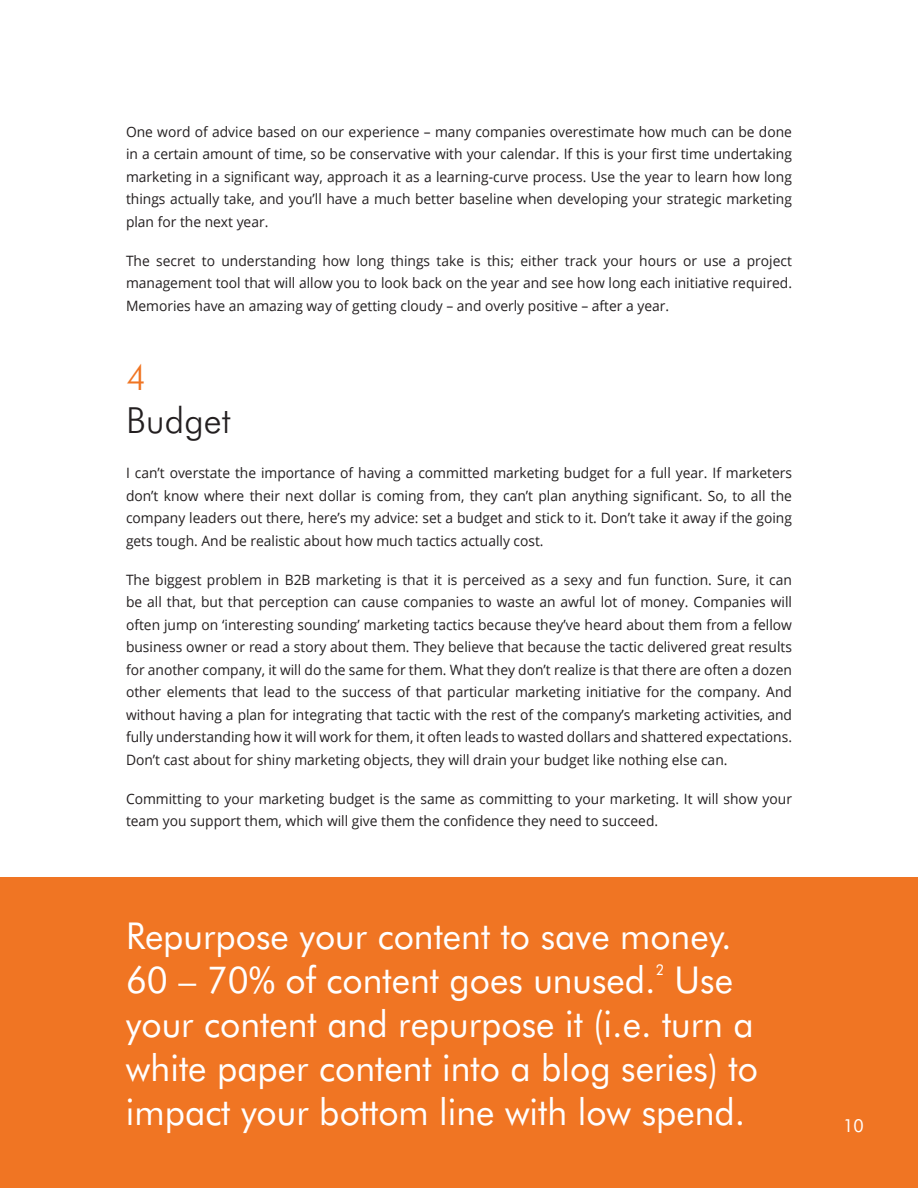
<style>
.page{position:relative;width:918px;height:1188px;background:#fff}
.page>*{position:absolute;margin:0;border:0;box-sizing:border-box;transform-origin:0 0}
.t1{font:37.05px/44.1px "Futura BT";color:#fff;scale:.96 1}
.t2{font:300 36px "Futura BT";color:#231f20}
.t3{font:300 36px "Futura BT";color:#f07523}
.t4{font:18px "Futura BT";color:#fff}
.t5{font:14.85px "Futura BT";color:#fff;scale:.96 1}
.t6{font:14.25px/22.5px "Open Sans";color:#231f20;text-align:justify}
</style>
<div class="page">
<div style="left:0;top:878px;width:918px;height:310px;background:#f07523"></div>
<p class="t6" style="left:126px;top:120px;width:668px">One word of advice based on our experience – many companies overestimate how much can be done in a certain amount of time, so be conservative with your calendar. If this is your first time undertaking marketing in a significant way, approach it as a learning-curve process. Use the year to learn how long things actually take, and you’ll have a much better baseline when developing your strategic marketing plan for the next year.</p>
<p class="t6" style="left:126px;top:249px;width:668px">The secret to understanding how long things take is this; either track your hours or use a project management tool that will allow you to look back on the year and see how long each initiative required.<br>Memories have an amazing way of getting cloudy – and overly positive – after a year.</p>
<h2 class="t3" style="left:126px;top:355px;width:22px">4</h2>
<h2 class="t2" style="left:126px;top:399px;width:106px">Budget</h2>
<p class="t6" style="left:126px;top:462px;width:668px">I can’t overstate the importance of having a committed marketing budget for a full year. If marketers don’t know where their next dollar is coming from, they can’t plan anything significant. So, to all the company leaders out there, here’s my advice: set a budget and stick to it. Don’t take it away if the going gets tough. And be realistic about how much tactics actually cost.</p>
<p class="t6" style="left:126px;top:568px;width:668px">The biggest problem in B2B marketing is that it is perceived as a sexy and fun function. Sure, it can be all that, but that perception can cause companies to waste an awful lot of money. Companies will often jump on ‘interesting sounding’ marketing tactics because they’ve heard about them from a fellow business owner or read a story about them. They believe that because the tactic delivered great results for another company, it will do the same for them. What they don’t realize is that there are often a dozen other elements that lead to the success of that particular marketing initiative for the company. And without having a plan for integrating that tactic with the rest of the company’s marketing activities, and fully understanding how it will work for them, it often leads to wasted dollars and shattered expectations.<br>Don’t cast about for shiny marketing objects, they will drain your budget like nothing else can.</p>
<p class="t6" style="left:126px;top:787px;width:668px">Committing to your marketing budget is the same as committing to your marketing. It will show your team you support them, which will give them the confidence they need to succeed.</p>
<h1 class="t1" style="left:126px;top:913px;width:632px">Repurpose your content to save money.<br>60 – 70% of content goes unused.</h1>
<p class="t5" style="left:656px;top:961px;width:10px">2</p>
<h1 class="t1" style="left:126px;top:957px;width:660px;text-indent:549px">Use your content and repurpose it (i.e. turn a white paper content into a blog series) to impact your bottom line with low spend.</h1>
<p class="t4" style="left:843px;top:1115px;width:22px">10</p>
</div>
